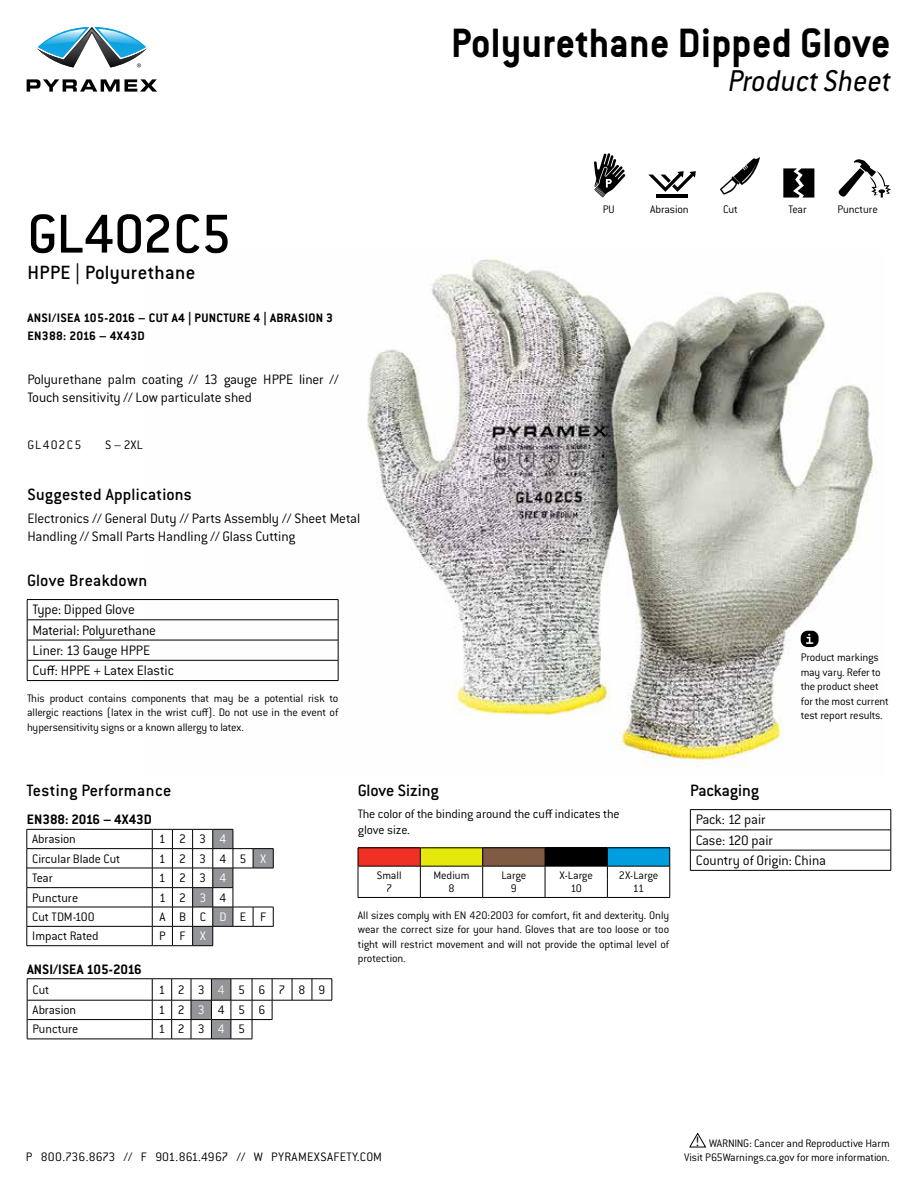
<style>
.page{position:relative;width:918px;height:1188px;background:#fff}
.page>*{position:absolute;margin:0;border:0;box-sizing:border-box;transform-origin:0 0}
.t1{font:500 60px "Conduit ITC Std";letter-spacing:-.005em;color:#000}
.t2{font:700 45px "Conduit ITC Std";letter-spacing:.01em;color:#000;scale:.94 1}
.t3{font:italic 33px "Conduit ITC Std";letter-spacing:.01em;color:#000;scale:.94 1}
.t4{font:500 21px "Conduit ITC Std";letter-spacing:.015em;color:#000}
.t5{font:500 18px "Conduit ITC Std";letter-spacing:.01em;color:#000}
.t6{font:500 18px "Conduit ITC Std";letter-spacing:-.015em;color:#000}
.t7{font:300 15px/20.2px "Conduit ITC Std";letter-spacing:-.01em;color:#000}
.t8{font:700 15px "Conduit ITC Std";letter-spacing:.005em;color:#000}
.t9{font:300 13.5px/16.2px "Conduit ITC Std";letter-spacing:.005em;color:#000}
.t10{font:700 13.5px/17.4px "Conduit ITC Std";letter-spacing:.025em;color:#000}
.t11{font:300 13.5px "Conduit ITC Std";letter-spacing:-.015em;color:#000}
.t12{font:300 13.5px "Conduit ITC Std";letter-spacing:.965em;color:#000}
.t13{font:300 13.5px "Conduit ITC Std";letter-spacing:.095em;color:#000}
.t14{font:300 12px/14.4px "Conduit ITC Std";letter-spacing:-.01em;color:#000;text-align:justify}
.s1{color:#fff}
.s2{color:#f2f1e6}
.s3{font-weight:400;font-size:15px}
</style>
<div class="page">
<svg style="left:689px;top:1132px;width:17px;height:15px"></svg>
<svg style="left:27px;top:79px;width:130px;height:13px"></svg>
<svg style="left:37px;top:27px;width:110px;height:40px"></svg>
<img style="left:143px;top:259px;width:734px;height:508px">
<hr style="left:27px;top:599px;width:311px;height:1px;background:#000">
<hr style="left:27px;top:620px;width:311px;height:1px;background:#000">
<hr style="left:27px;top:640px;width:311px;height:1px;background:#000">
<hr style="left:27px;top:660px;width:311px;height:1px;background:#000">
<hr style="left:27px;top:680px;width:311px;height:1px;background:#000">
<svg style="left:27px;top:600px;width:1px;height:80px"></svg>
<svg style="left:338px;top:600px;width:1px;height:80px"></svg>
<hr style="left:690px;top:809px;width:201px;height:1px;background:#000">
<hr style="left:691px;top:830px;width:200px;height:1px;background:#000">
<hr style="left:691px;top:850px;width:200px;height:1px;background:#000">
<hr style="left:690px;top:870px;width:201px;height:1px;background:#000">
<svg style="left:690px;top:810px;width:1px;height:60px"></svg>
<svg style="left:891px;top:810px;width:1px;height:60px"></svg>
<div style="left:358px;top:848px;width:62px;height:18px;background:#ee3124"></div>
<div style="left:420px;top:848px;width:63px;height:18px;background:#e5e90b"></div>
<div style="left:483px;top:848px;width:62px;height:18px;background:#815a43"></div>
<div style="left:545px;top:848px;width:62px;height:18px;background:#000"></div>
<div style="left:607px;top:848px;width:63px;height:18px;background:#009ddf"></div>
<hr style="left:358px;top:897px;width:62px;height:1px;background:#000">
<hr style="left:420px;top:897px;width:63px;height:1px;background:#000">
<hr style="left:483px;top:897px;width:62px;height:1px;background:#000">
<hr style="left:545px;top:897px;width:62px;height:1px;background:#000">
<hr style="left:607px;top:897px;width:63px;height:1px;background:#000">
<hr style="left:358px;top:848px;width:62px;height:1px;background:#000">
<hr style="left:420px;top:848px;width:63px;height:1px;background:#000">
<hr style="left:483px;top:848px;width:62px;height:1px;background:#000">
<hr style="left:607px;top:848px;width:63px;height:1px;background:#000">
<hr style="left:358px;top:866px;width:62px;height:1px;background:#000">
<hr style="left:420px;top:866px;width:63px;height:1px;background:#000">
<hr style="left:483px;top:866px;width:62px;height:1px;background:#000">
<hr style="left:545px;top:866px;width:62px;height:1px;background:#000">
<hr style="left:607px;top:866px;width:63px;height:1px;background:#000">
<svg style="left:358px;top:848px;width:1px;height:49px"></svg>
<svg style="left:420px;top:848px;width:1px;height:49px"></svg>
<svg style="left:482px;top:848px;width:1px;height:49px"></svg>
<svg style="left:545px;top:866px;width:1px;height:31px"></svg>
<svg style="left:607px;top:848px;width:1px;height:49px"></svg>
<svg style="left:669px;top:848px;width:1px;height:49px"></svg>
<hr style="left:27px;top:829px;width:125px;height:1px;background:#000">
<hr style="left:27px;top:848px;width:125px;height:1px;background:#000">
<hr style="left:27px;top:868px;width:125px;height:1px;background:#000">
<hr style="left:27px;top:887px;width:125px;height:1px;background:#000">
<hr style="left:27px;top:907px;width:125px;height:1px;background:#000">
<hr style="left:27px;top:926px;width:125px;height:1px;background:#000">
<hr style="left:27px;top:945px;width:125px;height:1px;background:#000">
<svg style="left:152px;top:829px;width:122px;height:117px"></svg>
<svg style="left:27px;top:830px;width:1px;height:116px"></svg>
<hr style="left:27px;top:978px;width:125px;height:1px;background:#000">
<hr style="left:27px;top:1039px;width:125px;height:1px;background:#000">
<svg style="left:27px;top:979px;width:1px;height:60px"></svg>
<hr style="left:27px;top:1000px;width:125px;height:1px;background:#000">
<hr style="left:27px;top:1019px;width:125px;height:1px;background:#000">
<svg style="left:152px;top:978px;width:181px;height:62px"></svg>
<svg style="left:594px;top:153px;width:31px;height:45px"></svg>
<svg style="left:648px;top:171px;width:48px;height:21px"></svg>
<hr style="left:656px;top:194px;width:32px;height:4px;background:#000">
<svg style="left:720px;top:157px;width:40px;height:38px"></svg>
<svg style="left:783px;top:168px;width:31px;height:30px"></svg>
<svg style="left:839px;top:159px;width:52px;height:39px"></svg>
<div style="left:801px;top:631px;width:18px;height:16px;background:#000;border-radius:7px"></div>
<svg style="left:806px;top:634px;width:7px;height:10px"></svg>
<h1 class="t1" style="left:27px;top:198px;width:206px">GL402C5</h1>
<h3 class="t4" style="left:27px;top:260px;width:170px">HPPE | Polyurethane</h3>
<p class="t10" style="left:27px;top:309px;width:307px">ANSI/ISEA 105-2016 – CUT A4 | PUNCTURE 4 | ABRASION 3<br>EN388: 2016 – 4X43D</p>
<p class="t7" style="left:27px;top:370px;width:313px;line-height:18px">Polyurethane palm coating // 13 gauge HPPE liner //<br>Touch sensitivity // Low particulate shed</p>
<p class="t13" style="left:27px;top:437px;width:56px">GL402C5</p>
<p class="t9" style="left:105px;top:437px;width:39px">S – 2XL</p>
<h3 class="t5" style="left:27px;top:483px;width:166px">Suggested Applications</h3>
<p class="t7" style="left:27px;top:509px;width:335px;line-height:18px">Electronics // General Duty // Parts Assembly // Sheet Metal<br>Handling // Small Parts Handling // Glass Cutting</p>
<h3 class="t5" style="left:27px;top:569px;width:122px">Glove Breakdown</h3>
<p class="t7" style="left:33px;top:599px;width:143px">Type: Dipped Glove<br>Material: Polyurethane<br>Liner: 13 Gauge HPPE<br>Cuff: HPPE + Latex Elastic</p>
<p class="t14" style="left:27px;top:691px;width:313px">This product contains components that may be a potential risk to allergic reactions (latex in the wrist cuff). Do not use in the event of hypersensitivity signs or a known allergy to latex.</p>
<h2 class="t2" style="left:451px;top:15px;width:469px">Polyurethane Dipped Glove</h2>
<h3 class="t3" style="left:729px;top:61px;width:173px">Product Sheet</h3>
<p class="t14" style="left:603px;top:201px;width:13px">PU</p>
<p class="t14" style="left:650px;top:201px;width:40px">Abrasion</p>
<p class="t14" style="left:723px;top:201px;width:16px">Cut</p>
<p class="t14" style="left:789px;top:201px;width:20px">Tear</p>
<p class="t14" style="left:837px;top:201px;width:42px">Puncture</p>
<p class="t14" style="left:801px;top:650px;width:90px;text-align:left">Product markings may vary. Refer to the product sheet for the most current test report results.</p>
<h3 class="t5" style="left:27px;top:779px;width:146px">Testing Performance</h3>
<p class="t8" style="left:27px;top:810px;width:127px">EN388: 2016 – 4X43D</p>
<p class="t9" style="left:32px;top:831px;width:45px">Abrasion</p>
<p class="t9" style="left:159px;top:831px;width:69px">123<span class="s1">4</span></p>
<p class="t9" style="left:32px;top:850px;width:90px">Circular Blade Cut</p>
<p class="t9" style="left:159px;top:850px;width:109px">12345<span class="s1">X</span></p>
<p class="t9" style="left:32px;top:869px;width:22px">Tear</p>
<p class="t9" style="left:159px;top:869px;width:69px">123<span class="s1">4</span></p>
<p class="t9" style="left:32px;top:889px;width:47px">Puncture</p>
<p class="t9" style="left:159px;top:889px;width:69px">12<span class="s1">3</span>4</p>
<p class="t9" style="left:32px;top:908px;width:64px">Cut TDM-100</p>
<p class="t9" style="left:159px;top:908px;width:108px">ABC<span class="s1">D</span>EF</p>
<p class="t11" style="left:32px;top:928px;width:68px">Impact Rated</p>
<p class="t9" style="left:159px;top:928px;width:48px">PF<span class="s1">X</span></p>
<p class="t8" style="left:27px;top:960px;width:116px">ANSI/ISEA 105-2016</p>
<p class="t9" style="left:33px;top:981px;width:18px">Cut</p>
<p class="t12" style="left:159px;top:981px;width:168px">123<span class="s2">4</span>56789</p>
<p class="t9" style="left:33px;top:1001px;width:45px">Abrasion</p>
<p class="t9" style="left:159px;top:1001px;width:109px">12<span class="s1">3</span>456</p>
<p class="t9" style="left:33px;top:1021px;width:47px">Puncture</p>
<p class="t9" style="left:159px;top:1021px;width:88px">123<span class="s1">4</span>5</p>
<h3 class="t5" style="left:358px;top:779px;width:82px">Glove Sizing</h3>
<p class="t9" style="left:358px;top:805px;width:263px">The color of the binding around the cuff indicates the glove size.</p>
<p class="t14" style="left:377px;top:868px;width:26px">Small</p>
<p class="t14" style="left:434px;top:868px;width:37px">Medium</p>
<p class="t14" style="left:501px;top:868px;width:26px">Large</p>
<p class="t14" style="left:560px;top:868px;width:35px">X-Large</p>
<p class="t14" style="left:619px;top:868px;width:41px">2X-Large</p>
<p class="t14" style="left:386px;top:881px;width:8px">7</p>
<p class="t14" style="left:448px;top:881px;width:8px">8</p>
<p class="t14" style="left:511px;top:881px;width:8px">9</p>
<p class="t14" style="left:570px;top:881px;width:13px">10</p>
<p class="t14" style="left:633px;top:881px;width:13px">11</p>
<p class="t14" style="left:358px;top:907px;width:313px">All sizes comply with EN 420:2003 for comfort, fit and dexterity. Only wear the correct size for your hand. Gloves that are too loose or too tight will restrict movement and will not provide the optimal level of protection.</p>
<h3 class="t6" style="left:690px;top:779px;width:70px">Packaging</h3>
<p class="t7" style="left:696px;top:809px;width:132px">Pack: 12 pair<br>Case: 120 pair<br>Country of Origin: China</p>
<p class="t9" style="left:26px;top:1148px;width:358px">P 800.736.8673 // F 901.861.4967 // W PYRAMEXSAFETY.COM</p>
<p class="t14" style="left:684px;top:1135px;width:207px;text-align:right"><span class="s3">!</span> WARNING: Cancer and Reproductive Harm<br>Visit P65Warnings.ca.gov for more information.</p>
</div>
